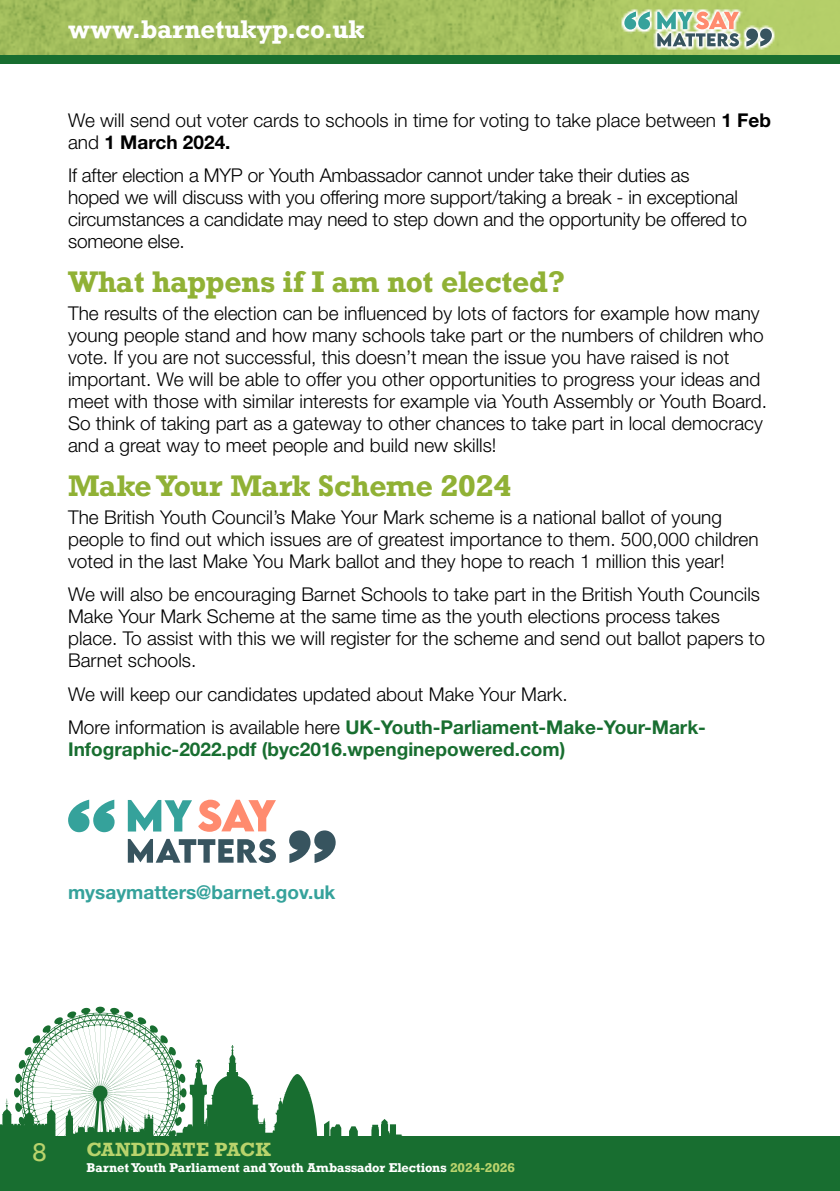
<style>
.page{position:relative;width:840px;height:1191px;background:#fff}
.page>*{position:absolute;margin:0;border:0;box-sizing:border-box;transform-origin:0 0}
.t1{font:700 28px "Rockwell";letter-spacing:-.005em;color:#90b135}
.t2{font:700 24px "Rockwell";color:#fff}
.t3{font:24px "Rockwell";color:#b9d36c}
.t4{font:300 19px/22px "Helvetica Neue LT Std";color:#000}
.t5{font:700 19px/22px "Helvetica Neue LT Std";color:#186e30}
.t6{font:700 19px "Helvetica Neue LT Std";color:#35a29b}
.t7{font:700 18px "Rockwell";letter-spacing:-.015em;color:#b9d36c}
.t8{font:700 12px "Rockwell";color:#fff}
.s1{font-weight:700}
.s2{font-weight:300;color:#000}
.s3{color:#b9d36c}
</style>
<div class="page">
<img style="left:0;top:0;width:839px;height:55px">
<div style="left:0;top:55px;width:839px;height:9px;background:#186e30"></div>
<div style="left:0;top:1136px;width:839px;height:55px;background:#186e30"></div>
<svg style="left:371px;top:1119px;width:31px;height:17px"></svg>
<svg style="left:349px;top:1126px;width:8px;height:10px"></svg>
<svg style="left:0;top:1006px;width:341px;height:130px"></svg>
<svg style="left:128px;top:839px;width:148px;height:24px"></svg>
<svg style="left:198px;top:799px;width:78px;height:33px"></svg>
<svg style="left:128px;top:800px;width:64px;height:31px"></svg>
<svg style="left:68px;top:799px;width:46px;height:33px"></svg>
<svg style="left:289px;top:830px;width:46px;height:33px"></svg>
<svg style="left:619px;top:7px;width:156px;height:42px;background:#bfd486"></svg>
<svg style="left:657px;top:12px;width:81px;height:34px;background:#b1b7a7"></svg>
<svg style="left:624px;top:12px;width:25px;height:18px"></svg>
<svg style="left:745px;top:29px;width:26px;height:17px"></svg>
<p class="t2" style="left:68px;top:14px;width:298px">www.barnetukyp.co.uk</p>
<p class="t4" style="left:68px;top:109px;width:704px">We will send out voter cards to schools in time for voting to take place between <span class="s1">1 Feb </span>and <span class="s1">1 March 2024.</span></p>
<p class="t4" style="left:68px;top:164px;width:680px">If after election a MYP or Youth Ambassador cannot under take their duties as<br>hoped we will discuss with you offering more support/taking a break - in exceptional circumstances a candidate may need to step down and the opportunity be offered to someone else.</p>
<p class="t1" style="left:68px;top:264px;width:498px">What happens if I am not elected?</p>
<p class="t4" style="left:68px;top:302px;width:700px">The results of the election can be influenced by lots of factors for example how many young people stand and how many schools take part or the numbers of children who vote. If you are not successful, this doesn’t mean the issue you have raised is not important. We will be able to offer you other opportunities to progress your ideas and meet with those with similar interests for example via Youth Assembly or Youth Board.<br>So think of taking part as a gateway to other chances to take part in local democracy and a great way to meet people and build new skills!</p>
<p class="t1" style="left:68px;top:468px;width:444px">Make Your Mark Scheme 2024</p>
<p class="t4" style="left:68px;top:505px;width:691px">The British Youth Council’s Make Your Mark scheme is a national ballot of young people to find out which issues are of greatest importance to them. 500,000 children voted in the last Make You Mark ballot and they hope to reach 1 million this year!</p>
<p class="t4" style="left:68px;top:583px;width:698px">We will also be encouraging Barnet Schools to take part in the British Youth Councils Make Your Mark Scheme at the same time as the youth elections process takes place. To assist with this we will register for the scheme and send out ballot papers to Barnet schools.</p>
<p class="t4" style="left:68px;top:682px;width:501px">We will keep our candidates updated about Make Your Mark.</p>
<p class="t5" style="left:68px;top:715px;width:639px"><span class="s2">More information is available here</span> UK-Youth-Parliament-Make-Your-Mark-<br>Infographic-2022.pdf (byc2016.wpenginepowered.com)</p>
<p class="t6" style="left:68px;top:880px;width:269px">mysaymatters@barnet.gov.uk</p>
<p class="t3" style="left:33px;top:1137px;width:16px">8</p>
<p class="t7" style="left:86px;top:1138px;width:186px">CANDIDATE PACK</p>
<p class="t8" style="left:86px;top:1160px;width:430px">Barnet Youth Parliament and Youth Ambassador Elections <span class="s3">2024-2026</span></p>
</div>
